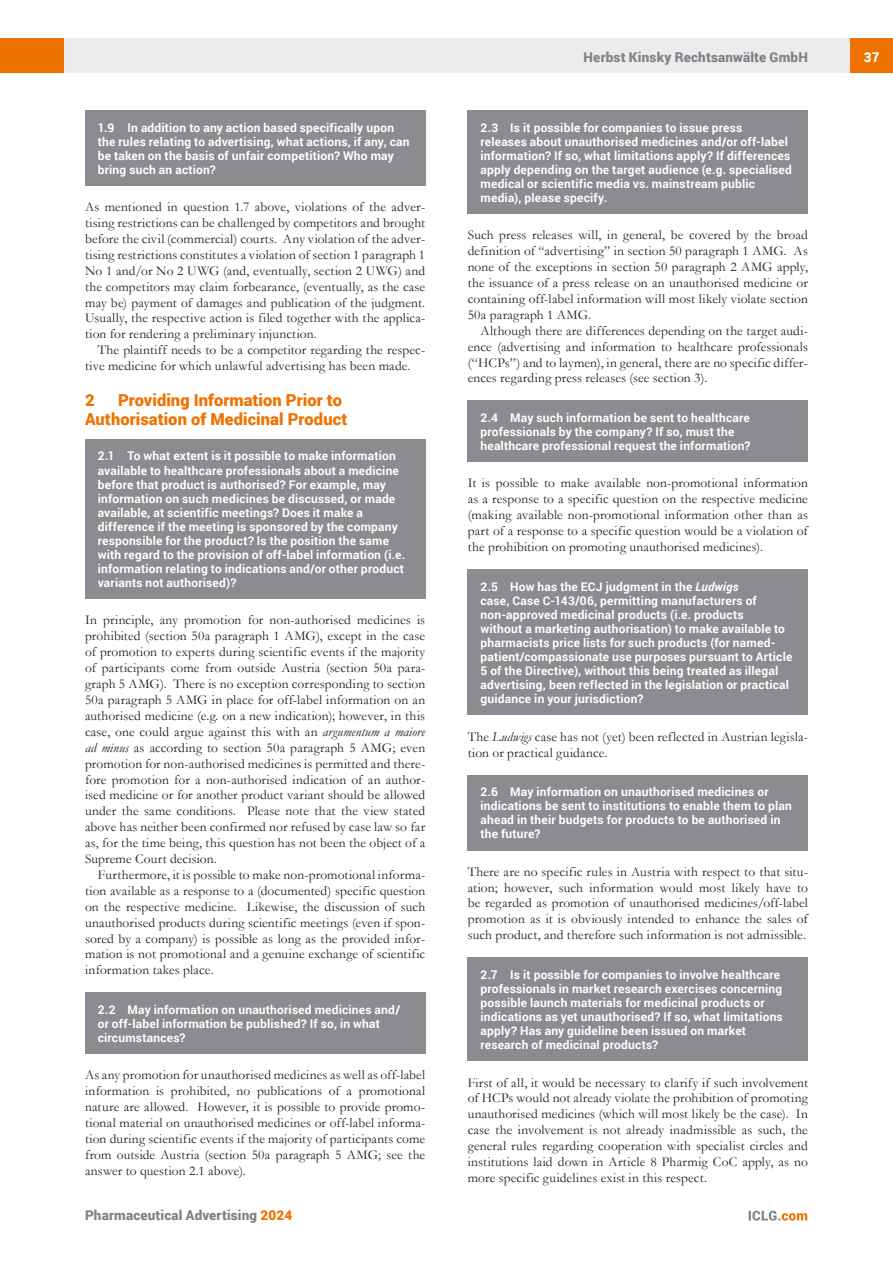
<style>
.page{position:relative;width:893px;height:1263px;background:#fff}
.page>*{position:absolute;margin:0;border:0;box-sizing:border-box;transform-origin:0 0}
.t1{font:900 16.5px/19.5px "Roboto";letter-spacing:.005em;color:#ef7100}
.t2{font:13.5px/15.9px "Garamond";letter-spacing:.01em;color:#231f20;text-align:justify}
.t3{font:900 13.5px "Roboto";letter-spacing:.015em;color:#808285}
.t4{font:900 13.5px "Roboto";color:#fff}
.t5{font:700 12px/14.1px "Roboto";letter-spacing:.015em;color:#fff}
.s1{font-style:italic}
.s2{color:#ef7100}
</style>
<div class="page">
<div style="left:64px;top:38px;width:786px;height:34px;background:#ececee"></div>
<div style="left:850px;top:38px;width:43px;height:34px;background:#ef7100"></div>
<div style="left:0;top:38px;width:64px;height:34px;background:#ef7100"></div>
<svg style="left:749px;top:1211px;width:58px;height:9px"></svg>
<div style="left:468px;top:111px;width:340px;height:103px;background:#8a8c8f"></div>
<div style="left:468px;top:401px;width:340px;height:61px;background:#8a8c8f"></div>
<div style="left:468px;top:569px;width:340px;height:146px;background:#8a8c8f"></div>
<div style="left:468px;top:775px;width:340px;height:75px;background:#8a8c8f"></div>
<div style="left:468px;top:958px;width:340px;height:103px;background:#8a8c8f"></div>
<div style="left:85px;top:111px;width:340px;height:75px;background:#8a8c8f"></div>
<div style="left:85px;top:439px;width:340px;height:160px;background:#8a8c8f"></div>
<div style="left:85px;top:993px;width:340px;height:61px;background:#8a8c8f"></div>
<p class="t5" style="left:98px;top:120px;width:313px">1.9 In addition to any action based specifically upon the rules relating to advertising, what actions, if any, can be taken on the basis of unfair competition? Who may bring such an action?</p>
<p class="t2" style="left:85px;top:199px;width:342px">As mentioned in question 1.7 above, violations of the adver&shy;tising restrictions can be challenged by competitors and brought before the civil (commercial) courts. Any violation of the adver&shy;tising restrictions constitutes a violation of section 1 paragraph 1<br>No 1 and/or No 2 UWG (and, eventually, section 2 UWG) and the competitors may claim forbearance, (eventually, as the case may be) payment of damages and publication of the judgment.<br>Usually, the respective action is filed together with the applica&shy;tion for rendering a preliminary injunction.</p>
<p class="t2" style="left:85px;top:342px;width:342px;text-indent:13px">The plaintiff needs to be a competitor regarding the respec&shy;tive medicine for which unlawful advertising has been made.</p>
<p class="t1" style="left:85px;top:389px;width:11px">2</p>
<p class="t1" style="left:85px;top:389px;width:264px;text-indent:33px">Providing Information Prior to<br>Authorisation of Medicinal Product</p>
<p class="t5" style="left:98px;top:449px;width:309px">2.1 To what extent is it possible to make information available to healthcare professionals about a medicine before that product is authorised? For example, may information on such medicines be discussed, or made available, at scientific meetings? Does it make a difference if the meeting is sponsored by the company responsible for the product? Is the position the same with regard to the provision of off-label information (i.e. information relating to indications and/or other product variants not authorised)?</p>
<p class="t2" style="left:85px;top:612px;width:342px">In principle, any promotion for non-authorised medicines is prohibited (section 50a paragraph 1 AMG), except in the case of promotion to experts during scientific events if the majority of participants come from outside Austria (section 50a para&shy;graph 5 AMG). There is no exception corresponding to section 50a paragraph 5 AMG in place for off-label information on an authorised medicine (e.g. on a new indication); however, in this case, one could argue against this with an <span class="s1">argumentum a maiore ad minus</span> as according to section 50a paragraph 5 AMG; even promotion for non-authorised medicines is permitted and there&shy;fore promotion for a non-authorised indication of an author&shy;ised medicine or for another product variant should be allowed under the same conditions. Please note that the view stated above has neither been confirmed nor refused by case law so far as, for the time being, this question has not been the object of a Supreme Court decision.</p>
<p class="t2" style="left:85px;top:866px;width:342px;text-indent:13px">Furthermore, it is possible to make non-promotional informa&shy;tion available as a response to a (documented) specific question on the respective medicine. Likewise, the discussion of such unauthorised products during scientific meetings (even if spon&shy;sored by a company) is possible as long as the provided infor&shy;mation is not promotional and a genuine exchange of scientific information takes place.</p>
<p class="t5" style="left:98px;top:1002px;width:304px">2.2 May information on unauthorised medicines and/ or off-label information be published? If so, in what circumstances?</p>
<p class="t2" style="left:85px;top:1067px;width:342px">As any promotion for unauthorised medicines as well as off-label information is prohibited, no publications of a promotional nature are allowed. However, it is possible to provide promo&shy;tional material on unauthorised medicines or off-label informa&shy;tion during scientific events if the majority of participants come from outside Austria (section 50a paragraph 5 AMG; see the answer to question 2.1 above).</p>
<p class="t3" style="left:85px;top:1206px;width:209px">Pharmaceutical Advertising <span class="s2">2024</span></p>
<p class="t3" style="left:584px;top:48px;width:226px">Herbst Kinsky Rechtsanwälte GmbH</p>
<p class="t4" style="left:864px;top:48px;width:17px">37</p>
<p class="t5" style="left:480px;top:120px;width:313px">2.3 Is it possible for companies to issue press<br>releases about unauthorised medicines and/or off-label information? If so, what limitations apply? If differences apply depending on the target audience (e.g. specialised medical or scientific media vs. mainstream public media), please specify.</p>
<p class="t2" style="left:468px;top:227px;width:342px">Such press releases will, in general, be covered by the broad definition of “advertising” in section 50 paragraph 1 AMG. As none of the exceptions in section 50 paragraph 2 AMG apply, the issuance of a press release on an unauthorised medicine or containing off-label information will most likely violate section 50a paragraph 1 AMG.</p>
<p class="t2" style="left:468px;top:322px;width:342px;text-indent:13px">Although there are differences depending on the target audi&shy;ence (advertising and information to healthcare professionals (“HCPs”) and to laymen), in general, there are no specific differ&shy;ences regarding press releases (see section 3).</p>
<p class="t5" style="left:480px;top:410px;width:272px">2.4 May such information be sent to healthcare professionals by the company? If so, must the healthcare professional request the information?</p>
<p class="t2" style="left:468px;top:475px;width:342px">It is possible to make available non-promotional information as a response to a specific question on the respective medicine (making available non-promotional information other than as part of a response to a specific question would be a violation of the prohibition on promoting unauthorised medicines).</p>
<p class="t5" style="left:480px;top:579px;width:313px">2.5 How has the ECJ judgment in the <span class="s1">Ludwigs<br></span>case, Case C-143/06, permitting manufacturers of non-approved medicinal products (i.e. products<br>without a marketing authorisation) to make available to pharmacists price lists for such products (for named&shy;patient/compassionate use purposes pursuant to Article 5 of the Directive), without this being treated as illegal advertising, been reflected in the legislation or practical guidance in your jurisdiction?</p>
<p class="t2" style="left:468px;top:728px;width:342px">The <span class="s1">Ludwigs</span> case has not (yet) been reflected in Austrian legisla&shy;tion or practical guidance.</p>
<p class="t5" style="left:480px;top:784px;width:313px">2.6 May information on unauthorised medicines or indications be sent to institutions to enable them to plan ahead in their budgets for products to be authorised in the future?</p>
<p class="t2" style="left:468px;top:863px;width:342px">There are no specific rules in Austria with respect to that situ&shy;ation; however, such information would most likely have to be regarded as promotion of unauthorised medicines/off-label promotion as it is obviously intended to enhance the sales of such product, and therefore such information is not admissible.</p>
<p class="t5" style="left:480px;top:967px;width:304px">2.7 Is it possible for companies to involve healthcare professionals in market research exercises concerning possible launch materials for medicinal products or indications as yet unauthorised? If so, what limitations apply? Has any guideline been issued on market research of medicinal products?</p>
<p class="t2" style="left:468px;top:1074px;width:342px">First of all, it would be necessary to clarify if such involvement of HCPs would not already violate the prohibition of promoting unauthorised medicines (which will most likely be the case). In case the involvement is not already inadmissible as such, the general rules regarding cooperation with specialist circles and institutions laid down in Article 8 Pharmig CoC apply, as no more specific guidelines exist in this respect.</p>
</div>
